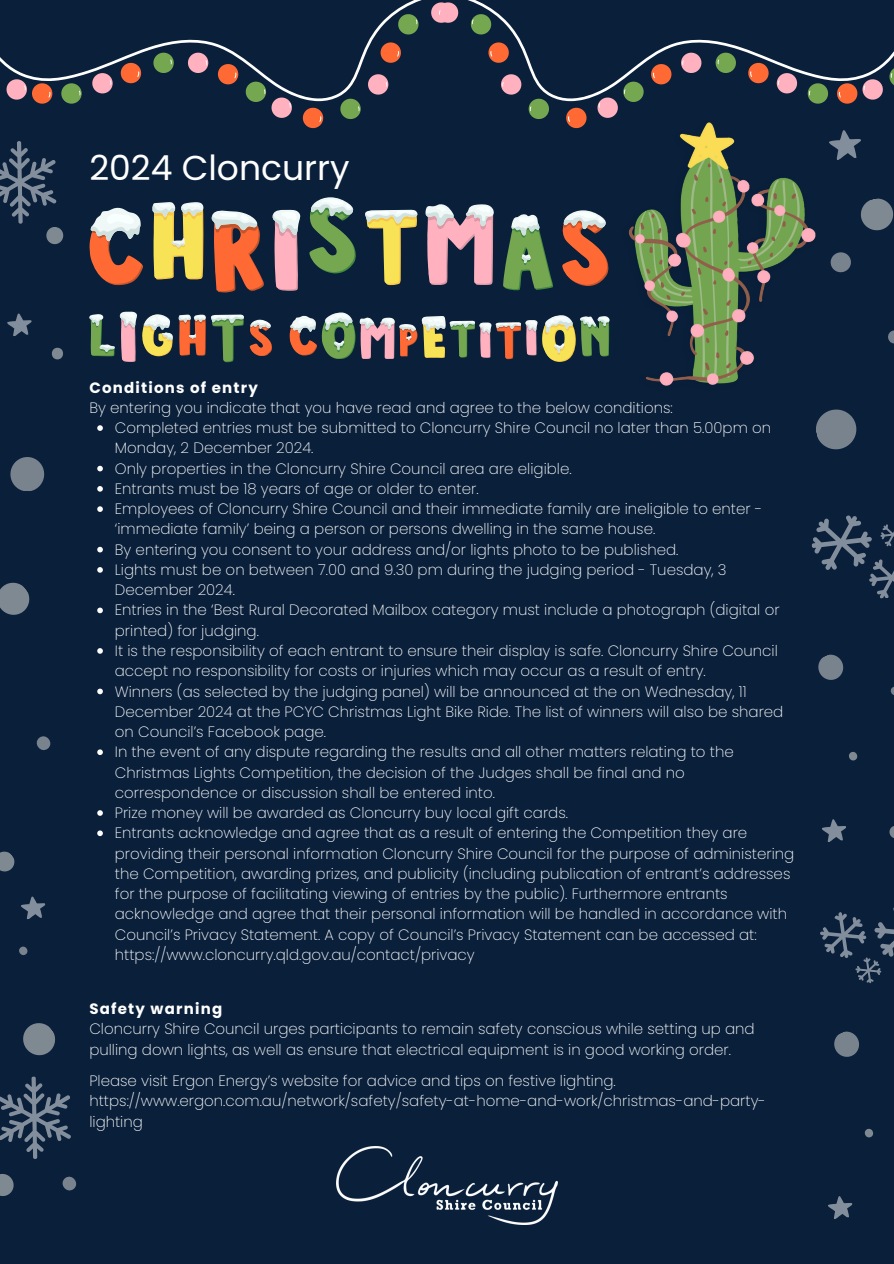
<style>
.page{position:relative;width:894px;height:1264px;background:#fff}
.page>*{position:absolute;margin:0;border:0;box-sizing:border-box;transform-origin:0 0}
.t1{font:34.5px "Poppins";color:#fff}
.t2{font:200 15px/20.2px "Poppins";color:#fff}
.t3{font:700 15px "Poppins";letter-spacing:.08em;color:#fff}
</style>
<div class="page">
<div style="left:0;top:0;width:893px;height:1263px;background:#091f3a"></div>
<svg style="left:10px;top:457px;width:35px;height:34px"></svg>
<svg style="left:51px;top:347px;width:12px;height:13px"></svg>
<svg style="left:36px;top:736px;width:15px;height:14px"></svg>
<svg style="left:0;top:582px;width:30px;height:33px"></svg>
<svg style="left:0;top:141px;width:64px;height:104px"></svg>
<svg style="left:888px;top:330px;width:5px;height:14px"></svg>
<svg style="left:860px;top:198px;width:33px;height:33px"></svg>
<svg style="left:816px;top:409px;width:41px;height:41px"></svg>
<svg style="left:830px;top:252px;width:21px;height:21px"></svg>
<svg style="left:890px;top:687px;width:3px;height:8px"></svg>
<svg style="left:818px;top:654px;width:26px;height:26px"></svg>
<svg style="left:889px;top:826px;width:4px;height:12px"></svg>
<svg style="left:849px;top:752px;width:9px;height:9px"></svg>
<svg style="left:811px;top:515px;width:82px;height:84px"></svg>
<svg style="left:822px;top:819px;width:24px;height:23px"></svg>
<svg style="left:829px;top:130px;width:32px;height:30px"></svg>
<svg style="left:19px;top:946px;width:9px;height:9px"></svg>
<svg style="left:0;top:851px;width:15px;height:21px"></svg>
<svg style="left:0;top:0;width:422px;height:107px"></svg>
<svg style="left:7px;top:79px;width:45px;height:25px"></svg>
<svg style="left:61px;top:83px;width:21px;height:21px"></svg>
<svg style="left:92px;top:73px;width:21px;height:20px"></svg>
<svg style="left:121px;top:63px;width:20px;height:20px"></svg>
<svg style="left:153px;top:53px;width:21px;height:20px"></svg>
<svg style="left:188px;top:53px;width:20px;height:20px"></svg>
<svg style="left:218px;top:64px;width:20px;height:20px"></svg>
<svg style="left:246px;top:82px;width:46px;height:36px"></svg>
<svg style="left:303px;top:108px;width:20px;height:20px"></svg>
<svg style="left:340px;top:99px;width:20px;height:20px"></svg>
<svg style="left:368px;top:74px;width:20px;height:21px"></svg>
<svg style="left:380px;top:42px;width:21px;height:21px"></svg>
<svg style="left:398px;top:14px;width:20px;height:20px"></svg>
<svg style="left:458px;top:0;width:435px;height:107px"></svg>
<svg style="left:889px;top:67px;width:4px;height:20px"></svg>
<svg style="left:836px;top:79px;width:46px;height:25px"></svg>
<svg style="left:807px;top:83px;width:20px;height:21px"></svg>
<svg style="left:776px;top:73px;width:20px;height:20px"></svg>
<svg style="left:748px;top:63px;width:20px;height:20px"></svg>
<svg style="left:715px;top:53px;width:20px;height:20px"></svg>
<svg style="left:681px;top:53px;width:20px;height:20px"></svg>
<svg style="left:651px;top:64px;width:20px;height:20px"></svg>
<svg style="left:623px;top:82px;width:20px;height:20px"></svg>
<svg style="left:597px;top:98px;width:20px;height:20px"></svg>
<svg style="left:566px;top:108px;width:20px;height:20px"></svg>
<svg style="left:528px;top:99px;width:21px;height:20px"></svg>
<svg style="left:501px;top:74px;width:20px;height:21px"></svg>
<svg style="left:488px;top:42px;width:20px;height:21px"></svg>
<svg style="left:470px;top:14px;width:21px;height:20px"></svg>
<svg style="left:431px;top:2px;width:27px;height:21px"></svg>
<img style="left:336px;top:1146px;width:221px;height:78px">
<svg style="left:89px;top:207px;width:54px;height:78px"></svg>
<svg style="left:152px;top:202px;width:51px;height:78px"></svg>
<svg style="left:212px;top:210px;width:52px;height:82px"></svg>
<svg style="left:272px;top:210px;width:28px;height:81px"></svg>
<svg style="left:309px;top:197px;width:47px;height:76px"></svg>
<svg style="left:365px;top:210px;width:52px;height:75px"></svg>
<svg style="left:425px;top:204px;width:69px;height:81px"></svg>
<svg style="left:503px;top:214px;width:50px;height:77px"></svg>
<svg style="left:562px;top:210px;width:47px;height:76px"></svg>
<img style="left:628px;top:122px;width:188px;height:264px">
<svg style="left:62px;top:1176px;width:15px;height:15px"></svg>
<svg style="left:23px;top:1023px;width:32px;height:33px"></svg>
<svg style="left:0;top:1174px;width:14px;height:22px"></svg>
<svg style="left:0;top:1076px;width:71px;height:83px"></svg>
<svg style="left:7px;top:313px;width:25px;height:23px"></svg>
<svg style="left:21px;top:896px;width:25px;height:23px"></svg>
<svg style="left:834px;top:1031px;width:25px;height:26px"></svg>
<svg style="left:864px;top:1128px;width:10px;height:10px"></svg>
<svg style="left:820px;top:912px;width:73px;height:72px"></svg>
<svg style="left:828px;top:1196px;width:25px;height:23px"></svg>
<svg style="left:97px;top:425px;width:6px;height:6px"></svg>
<svg style="left:97px;top:466px;width:6px;height:5px"></svg>
<svg style="left:97px;top:486px;width:6px;height:5px"></svg>
<svg style="left:97px;top:506px;width:6px;height:6px"></svg>
<svg style="left:97px;top:547px;width:6px;height:5px"></svg>
<svg style="left:97px;top:567px;width:6px;height:5px"></svg>
<svg style="left:97px;top:607px;width:6px;height:6px"></svg>
<svg style="left:97px;top:648px;width:6px;height:5px"></svg>
<svg style="left:97px;top:688px;width:6px;height:6px"></svg>
<svg style="left:97px;top:749px;width:6px;height:6px"></svg>
<svg style="left:97px;top:810px;width:6px;height:5px"></svg>
<svg style="left:97px;top:830px;width:6px;height:6px"></svg>
<svg style="left:289px;top:312px;width:320px;height:49px"></svg>
<svg style="left:89px;top:312px;width:154px;height:50px"></svg>
<svg style="left:249px;top:319px;width:23px;height:37px"></svg>
<p class="t1" style="left:89px;top:143px;width:261px">2024 Cloncurry</p>
<p class="t3" style="left:89px;top:377px;width:170px">Conditions of entry</p>
<p class="t2" style="left:89px;top:397px;width:585px">By entering you indicate that you have read and agree to the below conditions:</p>
<h1 class="t2" style="left:115px;top:418px;width:657px">Completed entries must be submitted to Cloncurry Shire Council no later than 5.00pm on<br>Monday, 2 December 2024.</h1>
<p class="t2" style="left:115px;top:458px;width:458px">Only properties in the Cloncurry Shire Council area are eligible.</p>
<p class="t2" style="left:115px;top:478px;width:365px">Entrants must be 18 years of age or older to enter.</p>
<p class="t2" style="left:115px;top:499px;width:648px">Employees of Cloncurry Shire Council and their immediate family are ineligible to enter - ‘immediate family’ being a person or persons dwelling in the same house.</p>
<p class="t2" style="left:115px;top:539px;width:565px">By entering you consent to your address and/or lights photo to be published.</p>
<p class="t2" style="left:115px;top:559px;width:613px">Lights must be on between 7.00 and 9.30 pm during the judging period - Tuesday, 3<br>December 2024.</p>
<p class="t2" style="left:115px;top:600px;width:666px">Entries in the ‘Best Rural Decorated Mailbox category must include a photograph (digital or printed) for judging.</p>
<p class="t2" style="left:115px;top:640px;width:664px">It is the responsibility of each entrant to ensure their display is safe. Cloncurry Shire Council accept no responsibility for costs or injuries which may occur as a result of entry.</p>
<p class="t2" style="left:115px;top:681px;width:669px">Winners (as selected by the judging panel) will be announced at the on Wednesday, 11<br>December 2024 at the PCYC Christmas Light Bike Ride. The list of winners will also be shared on Council’s Facebook page.</p>
<p class="t2" style="left:115px;top:742px;width:620px">In the event of any dispute regarding the results and all other matters relating to the<br>Christmas Lights Competition, the decision of the Judges shall be final and no correspondence or discussion shall be entered into.</p>
<p class="t2" style="left:115px;top:802px;width:454px">Prize money will be awarded as Cloncurry buy local gift cards.</p>
<p class="t2" style="left:115px;top:823px;width:680px">Entrants acknowledge and agree that as a result of entering the Competition they are providing their personal information Cloncurry Shire Council for the purpose of administering the Competition, awarding prizes, and publicity (including publication of entrant’s addresses for the purpose of facilitating viewing of entries by the public). Furthermore entrants acknowledge and agree that their personal information will be handled in accordance with Council’s Privacy Statement. A copy of Council’s Privacy Statement can be accessed at: https://www.cloncurry.qld.gov.au/contact/privacy</p>
<p class="t3" style="left:89px;top:997px;width:134px">Safety warning</p>
<p class="t2" style="left:89px;top:1018px;width:666px;line-height:20.7px">Cloncurry Shire Council urges participants to remain safety conscious while setting up and pulling down lights, as well as ensure that electrical equipment is in good working order.</p>
<p class="t2" style="left:89px;top:1070px;width:527px">Please visit Ergon Energy’s website for advice and tips on festive lighting.</p>
<p class="t2" style="left:89px;top:1090px;width:677px;line-height:20.7px">https://www.ergon.com.au/network/safety/safety-at-home-and-work/christmas-and-party&shy;lighting</p>
</div>
